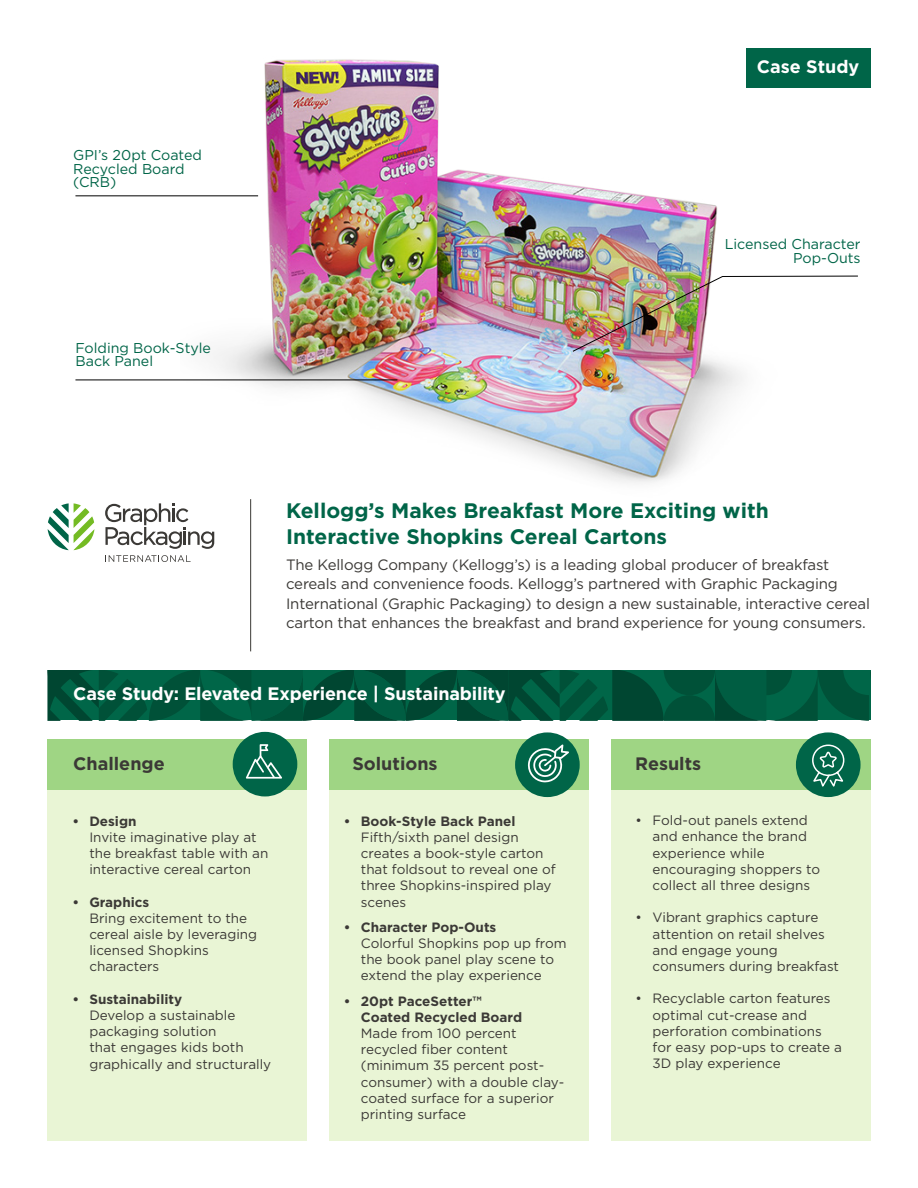
<style>
.page{position:relative;width:918px;height:1188px;background:#fff}
.page>*{position:absolute;margin:0;border:0;box-sizing:border-box;transform-origin:0 0}
.t1{font:700 21px/25.5px "Gotham";color:#006548}
.t2{font:700 18px "Gotham";letter-spacing:-.01em;color:#fff}
.t3{font:700 18px "Gotham";color:#3b3936}
.t4{font:15px/19.5px "Gotham";letter-spacing:-.01em;color:#3b3936}
.t5{font:14.25px/13.5px "Gotham";color:#006548}
.t6{font:13.5px/16.2px "Gotham";color:#3b3936}
.t7{font:700 13.5px/16.2px "Gotham";color:#3b3936}
</style>
<div class="page">
<div style="left:746px;top:48px;width:124px;height:39px;background:#006548"></div>
<svg style="left:48px;top:670px;width:823px;height:50px;background:#00573d"></svg>
<hr style="left:250px;top:499px;width:1px;height:152px;background:#3b3936">
<svg style="left:48px;top:503px;width:46px;height:47px"></svg>
<svg style="left:105px;top:503px;width:109px;height:46px"></svg>
<svg style="left:108px;top:555px;width:83px;height:7px"></svg>
<div style="left:330px;top:739px;width:259px;height:401px;background:#e9f5d5"></div>
<div style="left:48px;top:739px;width:259px;height:401px;background:#e9f5d5"></div>
<div style="left:611px;top:739px;width:259px;height:401px;background:#e9f5d5"></div>
<div style="left:48px;top:739px;width:259px;height:51px;background:#9fd584"></div>
<div style="left:330px;top:739px;width:259px;height:51px;background:#9fd584"></div>
<div style="left:611px;top:739px;width:259px;height:51px;background:#9fd584"></div>
<div style="left:233px;top:732px;width:64px;height:64px;background:#006548;border-radius:50%"></div>
<svg style="left:246px;top:744px;width:36px;height:35px"></svg>
<div style="left:515px;top:732px;width:65px;height:65px;background:#006548;border-radius:50%"></div>
<svg style="left:527px;top:744px;width:42px;height:39px"></svg>
<div style="left:796px;top:732px;width:65px;height:65px;background:#006548;border-radius:50%"></div>
<svg style="left:812px;top:744px;width:33px;height:43px"></svg>
<img style="left:180px;top:59px;width:616px;height:451px">
<img style="left:572px;top:275px;width:286px;height:77px">
<hr style="left:75px;top:380px;width:322px;height:1px;background:#000">
<hr style="left:75px;top:195px;width:183px;height:1px;background:#000">
<p class="t5" style="left:73px;top:148px;width:130px">GPI’s 20pt Coated<br>Recycled Board (CRB)</p>
<p class="t5" style="left:75px;top:341px;width:137px">Folding Book-Style<br>Back Panel</p>
<h2 class="t2" style="left:757px;top:56px;width:104px">Case Study</h2>
<p class="t5" style="left:725px;top:237px;width:138px;text-align:right">Licensed Character<br>Pop-Outs</p>
<h1 class="t1" style="left:286px;top:497px;width:484px">Kellogg’s Makes Breakfast More Exciting with<br>Interactive Shopkins Cereal Cartons</h1>
<p class="t4" style="left:286px;top:555px;width:585px">The Kellogg Company (Kellogg’s) is a leading global producer of breakfast cereals and convenience foods. Kellogg’s partnered with Graphic Packaging International (Graphic Packaging) to design a new sustainable, interactive cereal carton that enhances the breakfast and brand experience for young consumers.</p>
<h2 class="t2" style="left:73px;top:683px;width:434px">Case Study: Elevated Experience | Sustainability</h2>
<h2 class="t3" style="left:73px;top:753px;width:93px">Challenge</h2>
<h2 class="t3" style="left:352px;top:753px;width:87px">Solutions</h2>
<h2 class="t3" style="left:635px;top:753px;width:68px">Results</h2>
<p class="t7" style="left:72px;top:812px;width:66px">• Design</p>
<p class="t6" style="left:89px;top:829px;width:181px">Invite imaginative play at the breakfast table with an interactive cereal carton</p>
<p class="t7" style="left:72px;top:893px;width:78px">• Graphics</p>
<p class="t6" style="left:89px;top:910px;width:169px">Bring excitement to the cereal aisle by leveraging licensed Shopkins characters</p>
<p class="t7" style="left:72px;top:991px;width:111px">• Sustainability</p>
<p class="t6" style="left:89px;top:1007px;width:183px">Develop a sustainable packaging solution<br>that engages kids both graphically and structurally</p>
<p class="t7" style="left:344px;top:812px;width:173px">• Book-Style Back Panel</p>
<p class="t6" style="left:361px;top:829px;width:196px">Fifth/sixth panel design creates a book-style carton that foldsout to reveal one of three Shopkins-inspired play scenes</p>
<p class="t7" style="left:344px;top:919px;width:154px">• Character Pop-Outs</p>
<p class="t6" style="left:361px;top:935px;width:207px">Colorful Shopkins pop up from the book panel play scene to extend the play experience</p>
<p class="t7" style="left:361px;top:992px;width:163px;text-indent:-17px">• 20pt PaceSetter™<br>Coated Recycled Board</p>
<p class="t6" style="left:361px;top:1025px;width:205px">Made from 100 percent recycled fiber content (minimum 35 percent post&shy;consumer) with a double clay&shy;coated surface for a superior printing surface</p>
<p class="t6" style="left:653px;top:812px;width:169px;text-indent:-17px">• Fold-out panels extend and enhance the brand experience while encouraging shoppers to collect all three designs</p>
<p class="t6" style="left:653px;top:909px;width:188px;text-indent:-17px">• Vibrant graphics capture attention on retail shelves and engage young consumers during breakfast</p>
<p class="t6" style="left:653px;top:990px;width:191px;text-indent:-17px">• Recyclable carton features optimal cut-crease and perforation combinations for easy pop-ups to create a<br>3D play experience</p>
</div>
